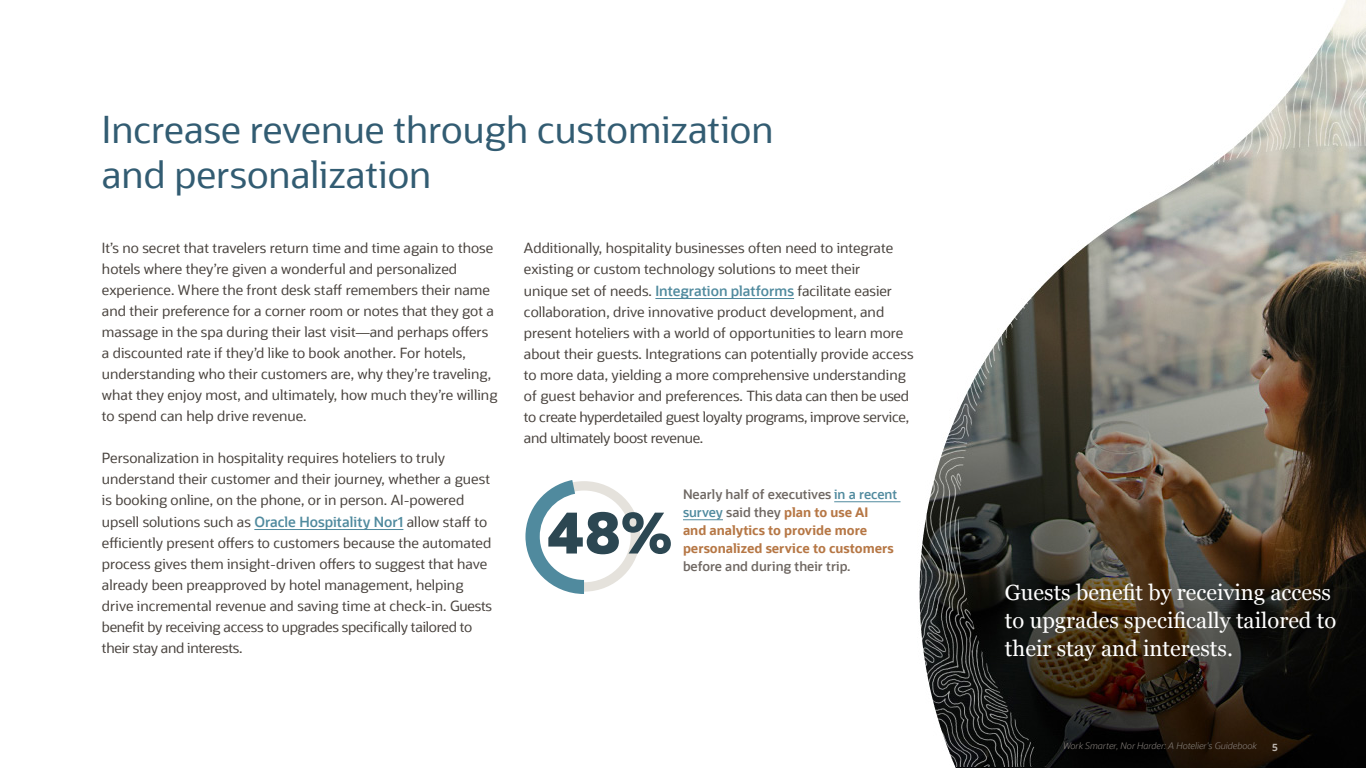
<style>
.page{position:relative;width:1366px;height:768px;background:#fff}
.page>*{position:absolute;margin:0;border:0;box-sizing:border-box;transform-origin:0 0}
.t1{font:800 57px "Oracle Sans";color:#2c4752}
.Headline{font:37px/45px "Oracle Sans";color:#325c72}
.Call_out{font:22px/28px "Georgia";color:#fff}
.BP{font:14px/21.1px "Oracle Sans";color:#49433e}
.t2{font:700 13px/18px "Oracle Sans";color:#b67745}
.t3{font:600 13px "Oracle Sans";color:#6f6863}
.t4{font:700 10px "Oracle Sans";color:#bcb6b0}
.t5{font:italic 300 9px "Oracle Sans";color:#8b8580}
.s1{font-weight:600;color:#508a9e}
.s2{font-weight:600;color:#6f6863}
</style>
<div class="page">
<img style="left:887px;top:0;width:479px;height:768px">
<hr style="left:254px;top:529px;width:149px;height:1px;background:#508a9e">
<hr style="left:655px;top:298px;width:139px;height:1px;background:#508a9e">
<hr style="left:834px;top:502px;width:67px;height:1px;background:#508a9e">
<hr style="left:683px;top:520px;width:40px;height:1px;background:#508a9e">
<svg style="left:525px;top:480px;width:115px;height:114px"></svg>
<p class="Headline" style="left:102px;top:108px;width:673px">Increase revenue through customization and personalization</p>
<p class="BP" style="left:102px;top:237px;width:397px">It’s no secret that travelers return time and time again to those hotels where they’re given a wonderful and personalized experience. Where the front desk staff remembers their name and their preference for a corner room or notes that they got a massage in the spa during their last visit—and perhaps offers a discounted rate if they’d like to book another. For hotels, understanding who their customers are, why they’re traveling, what they enjoy most, and ultimately, how much they’re willing to spend can help drive revenue.</p>
<p class="BP" style="left:102px;top:447px;width:392px">Personalization in hospitality requires hoteliers to truly understand their customer and their journey, whether a guest is booking online, on the phone, or in person. AI-powered upsell solutions such as <span class="s1">Oracle Hospitality Nor1</span> allow staff to efficiently present offers to customers because the automated process gives them insight-driven offers to suggest that have already been preapproved by hotel management, helping drive incremental revenue and saving time at check-in. Guests benefit by receiving access to upgrades specifically tailored to their stay and interests.</p>
<p class="BP" style="left:524px;top:237px;width:391px">Additionally, hospitality businesses often need to integrate existing or custom technology solutions to meet their<br>unique set of needs. <span class="s1">Integration platforms</span> facilitate easier collaboration, drive innovative product development, and present hoteliers with a world of opportunities to learn more about their guests. Integrations can potentially provide access to more data, yielding a more comprehensive understanding of guest behavior and preferences. This data can then be used to create hyperdetailed guest loyalty programs, improve service, and ultimately boost revenue.</p>
<p class="t1" style="left:547px;top:496px;width:127px">48%</p>
<p class="t2" style="left:683px;top:485px;width:216px"><span class="s2">Nearly half of executives</span> <span class="s1">in a recent survey</span> <span class="s2">said they</span> plan to use AI<br>and analytics to provide more personalized service to customers</p>
<p class="t3" style="left:683px;top:558px;width:169px">before and during their trip.</p>
<p class="Call_out" style="left:1005px;top:577px;width:333px">Guests benefit by receiving access to upgrades specifically tailored to their stay and interests.</p>
<p class="t5" style="left:1063px;top:741px;width:195px">Work Smarter, Nor Harder: A Hotelier's Guidebook</p>
<p class="t4" style="left:1272px;top:741px;width:7px">5</p>
</div>
